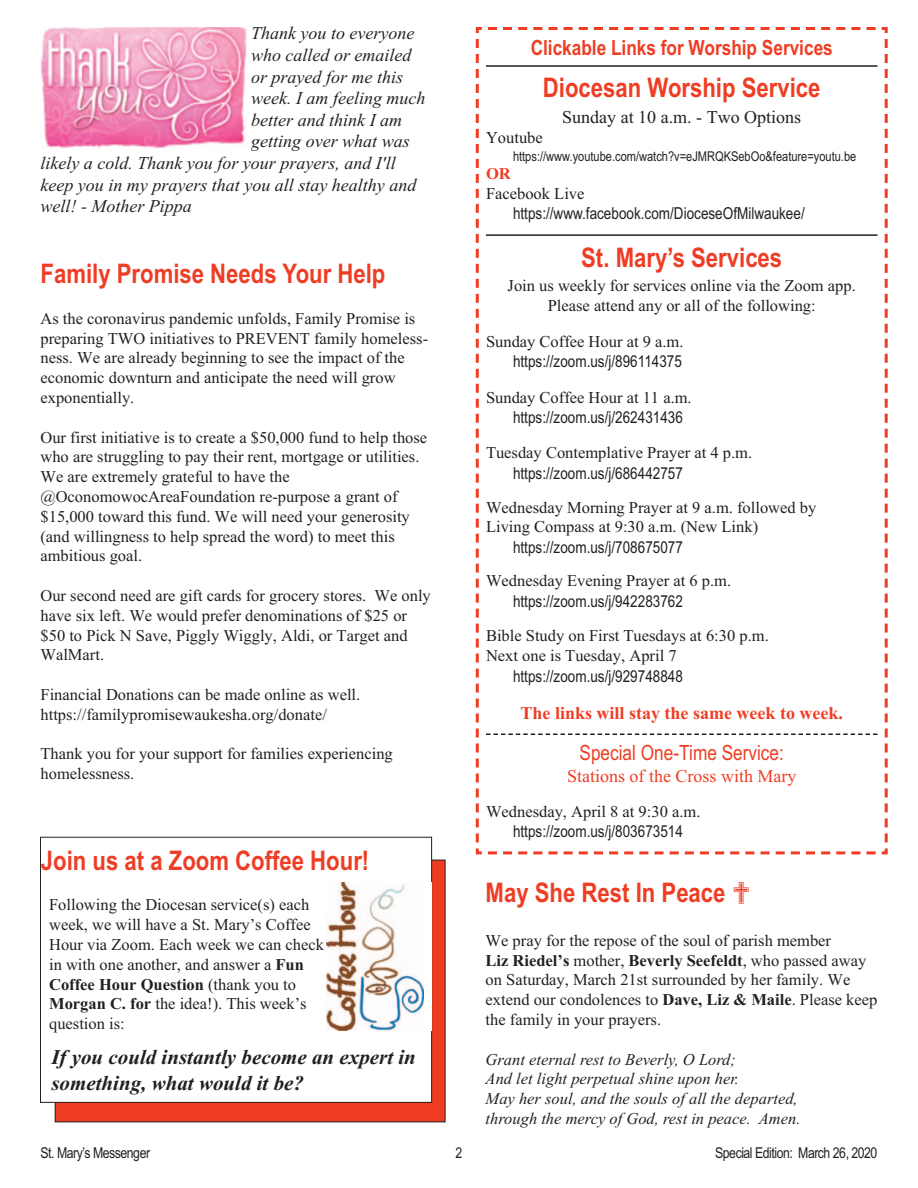
<style>
.page{position:relative;width:918px;height:1188px;background:#fff}
.page>*{position:absolute;margin:0;border:0;box-sizing:border-box;transform-origin:0 0}
.t1{font:700 27px "Arial Narrow";color:#ef3d24}
.t2{font:italic 700 21px "Times New Roman";color:#231f20}
.t3{font:700 21px "Arial Narrow";color:#ef3d24}
.t4{font:21px "Arial Narrow";color:#ef3d24}
.t5{font:italic 18px "Times New Roman";color:#231f20}
.t6{font:700 18px "Times New Roman";color:#ef3d24}
.t7{font:18px "Times New Roman";color:#ef3d24}
.t8{font:18px "Times New Roman";color:#231f20}
.t9{font:16.5px/19.8px "Times New Roman";color:#231f20}
.t10{font:16.5px "Arial Narrow";color:#231f20}
.t11{font:italic 16.5px "Times New Roman";color:#231f20}
.t12{font:700 16.5px "Times New Roman";color:#231f20}
.t13{font:700 16.5px "Times New Roman";color:#ef3d24}
.t14{font:15px "Arial Narrow";letter-spacing:-.03em;color:#231f20}
.t15{font:13.5px "Arial Narrow";color:#231f20}
.s1{font-weight:700}
.s2{font-weight:400}
</style>
<div class="page">
<div style="left:56px;top:860px;width:389px;height:262px;background:#ef3d24"></div>
<div style="left:41px;top:838px;width:390px;height:264px;background:#fff"></div>
<div style="left:40px;top:837px;width:392px;height:266px;border:1px solid #231f20"></div>
<svg style="left:475px;top:27px;width:413px;height:828px"></svg>
<div style="left:327px;top:882px;width:105px;height:148px;background:#fff"></div>
<img style="left:327px;top:882px;width:96px;height:148px">
<img style="left:41px;top:27px;width:206px;height:122px">
<hr style="left:486px;top:65px;width:392px;height:2px;background:#231f20">
<hr style="left:486px;top:234px;width:392px;height:2px;background:#231f20">
<p class="t5" style="left:251px;top:27px;width:165px">Thank you to everyone</p>
<p class="t5" style="left:251px;top:49px;width:162px">who called or emailed</p>
<p class="t5" style="left:251px;top:70px;width:153px">or prayed for me this</p>
<p class="t5" style="left:251px;top:92px;width:176px">week. I am feeling much</p>
<p class="t5" style="left:251px;top:113px;width:152px">better and think I am</p>
<p class="t5" style="left:251px;top:135px;width:160px">getting over what was</p>
<p class="t5" style="left:40px;top:157px;width:357px">likely a cold. Thank you for your prayers, and I'll</p>
<p class="t5" style="left:40px;top:178px;width:377px">keep you in my prayers that you all stay healthy and</p>
<p class="t5" style="left:40px;top:200px;width:153px">well! - Mother Pippa</p>
<p class="t1" style="left:40px;top:264px;width:346px">Family Promise Needs Your Help</p>
<p class="t9" style="left:40px;top:310px;width:389px">As the coronavirus pandemic unfolds, Family Promise is preparing TWO initiatives to PREVENT family homeless&shy;ness. We are already beginning to see the impact of the economic downturn and anticipate the need will grow</p>
<p class="t9" style="left:40px;top:389px;width:95px">exponentially.</p>
<p class="t9" style="left:40px;top:429px;width:388px">Our first initiative is to create a $50,000 fund to help those who are struggling to pay their rent, mortgage or utilities.<br>We are extremely grateful to have the @OconomowocAreaFoundation re-purpose a grant of $15,000 toward this fund. We will need your generosity (and willingness to help spread the word) to meet this</p>
<p class="t9" style="left:40px;top:547px;width:103px">ambitious goal.</p>
<p class="t9" style="left:40px;top:587px;width:392px">Our second need are gift cards for grocery stores. We only have six left. We would prefer denominations of $25 or $50 to Pick N Save, Piggly Wiggly, Aldi, or Target and WalMart.</p>
<p class="t9" style="left:40px;top:686px;width:321px">Financial Donations can be made online as well. https://familypromisewaukesha.org/donate/</p>
<p class="t9" style="left:40px;top:745px;width:354px">Thank you for your support for families experiencing homelessness.</p>
<p class="t1" style="left:41px;top:851px;width:330px">Join us at a Zoom Coffee Hour!</p>
<p class="t9" style="left:49px;top:897px;width:262px">Following the Diocesan service(s) each</p>
<p class="t9" style="left:49px;top:916px;width:263px">week, we will have a St. Mary’s Coffee</p>
<p class="t9" style="left:49px;top:936px;width:276px">Hour via Zoom. Each week we can check</p>
<p class="t9" style="left:49px;top:956px;width:256px">in with one another, and answer a <span class="s1">Fun</span></p>
<p class="t12" style="left:49px;top:979px;width:249px">Coffee Hour Question <span class="s2">(thank you to</span></p>
<p class="t9" style="left:49px;top:996px;width:259px"><span class="s1">Morgan C. for</span> the idea!). This week’s</p>
<p class="t9" style="left:49px;top:1015px;width:77px">question is:</p>
<p class="t2" style="left:51px;top:1050px;width:366px">If you could instantly become an expert in</p>
<p class="t2" style="left:51px;top:1075px;width:254px">something, what would it be?</p>
<p class="t3" style="left:531px;top:40px;width:304px">Clickable Links for Worship Services</p>
<p class="t1" style="left:543px;top:78px;width:279px">Diocesan Worship Service</p>
<p class="t8" style="left:562px;top:110px;width:240px">Sunday at 10 a.m. - Two Options</p>
<p class="t9" style="left:486px;top:129px;width:58px">Youtube</p>
<p class="t15" style="left:513px;top:152px;width:345px">https://www.youtube.com/watch?v=eJMRQKSebOo&amp;feature=youtu.be</p>
<p class="t13" style="left:486px;top:168px;width:26px">OR</p>
<p class="t9" style="left:486px;top:185px;width:100px">Facebook Live</p>
<p class="t10" style="left:513px;top:208px;width:293px">https://www.facebook.com/DioceseOfMilwaukee/</p>
<p class="t1" style="left:581px;top:247px;width:203px">St. Mary’s Services</p>
<p class="t9" style="left:508px;top:277px;width:350px">Join us weekly for services online via the Zoom app.</p>
<p class="t9" style="left:548px;top:297px;width:270px">Please attend any or all of the following:</p>
<p class="t9" style="left:486px;top:333px;width:199px">Sunday Coffee Hour at 9 a.m.</p>
<p class="t10" style="left:513px;top:355px;width:171px">https://zoom.us/j/896114375</p>
<p class="t9" style="left:486px;top:389px;width:207px">Sunday Coffee Hour at 11 a.m.</p>
<p class="t10" style="left:513px;top:411px;width:171px">https://zoom.us/j/262431436</p>
<p class="t9" style="left:486px;top:444px;width:268px">Tuesday Contemplative Prayer at 4 p.m.</p>
<p class="t10" style="left:513px;top:467px;width:171px">https://zoom.us/j/686442757</p>
<p class="t9" style="left:486px;top:499px;width:332px">Wednesday Morning Prayer at 9 a.m. followed by</p>
<p class="t9" style="left:486px;top:518px;width:274px">Living Compass at 9:30 a.m. (New Link)</p>
<p class="t10" style="left:513px;top:541px;width:171px">https://zoom.us/j/708675077</p>
<p class="t9" style="left:486px;top:573px;width:247px">Wednesday Evening Prayer at 6 p.m.</p>
<p class="t10" style="left:513px;top:595px;width:171px">https://zoom.us/j/942283762</p>
<p class="t9" style="left:486px;top:627px;width:284px">Bible Study on First Tuesdays at 6:30 p.m.</p>
<p class="t9" style="left:486px;top:648px;width:192px">Next one is Tuesday, April 7</p>
<p class="t10" style="left:513px;top:671px;width:171px">https://zoom.us/j/929748848</p>
<p class="t6" style="left:521px;top:707px;width:324px">The links will stay the same week to week.</p>
<p class="t4" style="left:580px;top:745px;width:206px">Special One-Time Service:</p>
<p class="t7" style="left:567px;top:770px;width:231px">Stations of the Cross with Mary</p>
<p class="t9" style="left:486px;top:803px;width:216px">Wednesday, April 8 at 9:30 a.m.</p>
<p class="t10" style="left:513px;top:826px;width:171px">https://zoom.us/j/803673514</p>
<p class="t1" style="left:486px;top:882px;width:267px">May She Rest In Peace ✟</p>
<p class="t9" style="left:486px;top:932px;width:347px">We pray for the repose of the soul of parish member</p>
<p class="t9" style="left:486px;top:952px;width:382px"><span class="s1">Liz Riedel’s</span> mother, <span class="s1">Beverly Seefeldt</span>, who passed away on Saturday, March 21st surrounded by her family. We</p>
<p class="t9" style="left:486px;top:991px;width:393px">extend our condolences to <span class="s1">Dave, Liz &amp; Maile</span>. Please keep the family in your prayers.</p>
<p class="t11" style="left:486px;top:1053px;width:252px">Grant eternal rest to Beverly, O Lord;</p>
<p class="t11" style="left:486px;top:1073px;width:255px">And let light perpetual shine upon her.</p>
<p class="t11" style="left:486px;top:1093px;width:314px">May her soul, and the souls of all the departed,</p>
<p class="t11" style="left:486px;top:1113px;width:316px">through the mercy of God, rest in peace. Amen.</p>
<p class="t14" style="left:41px;top:1147px;width:111px">St. Mary’s Messenger</p>
<p class="t14" style="left:456px;top:1147px;width:8px">2</p>
<p class="t14" style="left:715px;top:1147px;width:164px">Special Edition: March 26, 2020</p>
</div>
